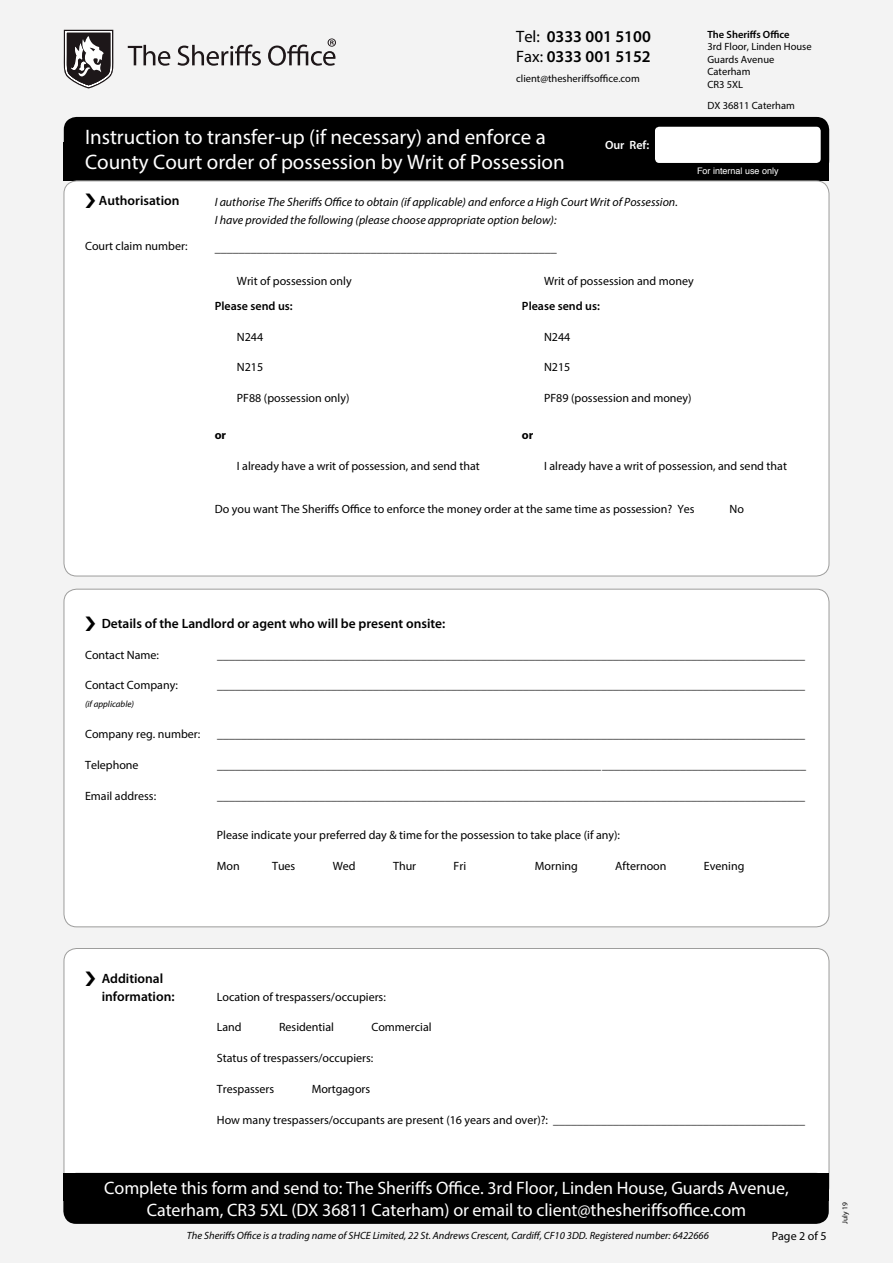
<style>
.page{position:relative;width:893px;height:1263px;background:#f3f3f3}
.page>*{position:absolute;margin:0;border:0;box-sizing:border-box;transform-origin:0 0}
.t1{font:21px/25.2px "Myriad Pro";color:#fff}
.t2{font:18px/21.6px "Myriad Pro";letter-spacing:-.005em;color:#fff;text-align:center}
.t3{font:600 16.5px/19.8px "Myriad Pro";color:#000}
.t4{font:600 13.5px/18px "Myriad Pro";color:#000}
.t5{font:12px "Myriad Pro";color:#000}
.t6{font:italic 12px/18px "Myriad Pro";color:#000}
.t7{font:600 12px "Myriad Pro";color:#000}
.t8{font:600 12px "Myriad Pro";color:#fff}
.t9{font:700 12px "Myriad Pro";color:#000}
.t10{font:italic 10.5px "Myriad Pro";color:#000}
.t11{font:10.5px/12.6px "Myriad Pro";color:#000}
.t12{font:600 10.5px "Myriad Pro";color:#000}
.t13{font:9px "Helvetica";color:#fff}
.t14{font:italic 9px "Myriad Pro";color:#000}
.t15{font:7.5px "Myriad Pro";color:#000}
.s1{font-weight:400}
</style>
<div class="page">
<div style="left:64px;top:117px;width:765px;height:56px;background:#000;border-radius:13px"></div>
<div style="left:64px;top:143px;width:765px;height:38px;background:#000"></div>
<div style="left:655px;top:127px;width:166px;height:36px;background:#fff;border-radius:4px"></div>
<svg style="left:128px;top:45px;width:42px;height:21px"></svg>
<svg style="left:178px;top:45px;width:83px;height:21px"></svg>
<svg style="left:64px;top:30px;width:49px;height:59px"></svg>
<svg style="left:268px;top:38px;width:68px;height:28px"></svg>
<div style="left:64px;top:948px;width:765px;height:251px;background:#fff;border-radius:13px"></div>
<div style="left:64px;top:181px;width:765px;height:395px;background:#fff;border-radius:13px"></div>
<div style="left:64px;top:589px;width:765px;height:338px;background:#fff;border-radius:13px"></div>
<div style="left:63px;top:1173px;width:766px;height:51px;background:#000;border-radius:13px"></div>
<div style="left:63px;top:1173px;width:766px;height:27px;background:#000"></div>
<h3 class="t3" style="left:516px;top:26px;width:136px"><span class="s1">Tel:</span> 0333 001 5100<br><span class="s1">Fax:</span> 0333 001 5152</h3>
<p class="t11" style="left:516px;top:72px;width:125px">client@thesheriffsoffice.com</p>
<h1 class="t1" style="left:85px;top:124px;width:481px">Instruction to transfer-up (if necessary) and enforce a<br>County Court order of possession by Writ of Possession</h1>
<p class="t8" style="left:605px;top:138px;width:46px">Our Ref:</p>
<p class="t4" style="left:99px;top:191px;width:82px">Authorisation</p>
<p class="t5" style="left:85px;top:239px;width:104px">Court claim number:</p>
<p class="t6" style="left:215px;top:192px;width:465px">I authorise The Sheriffs Office to obtain (if applicable) and enforce a High Court Writ of Possession.<br>I have provided the following (please choose appropriate option below):</p>
<p class="t5" style="left:215px;top:241px;width:344px">_________________________________________________________</p>
<p class="t12" style="left:707px;top:27px;width:84px">The Sheriffs Office</p>
<p class="t11" style="left:707px;top:40px;width:106px">3rd Floor, Linden House<br>Guards Avenue<br>Caterham<br>CR3 5XL</p>
<p class="t11" style="left:707px;top:99px;width:89px">DX 36811 Caterham</p>
<p class="t13" style="left:697px;top:164px;width:83px">For internal use only</p>
<p class="t5" style="left:237px;top:274px;width:116px">Writ of possession only</p>
<p class="t7" style="left:215px;top:298px;width:79px">Please send us:</p>
<p class="t5" style="left:237px;top:329px;width:28px">N244</p>
<p class="t5" style="left:237px;top:360px;width:28px">N215</p>
<p class="t5" style="left:237px;top:391px;width:114px">PF88 (possession only)</p>
<p class="t9" style="left:215px;top:427px;width:13px">or</p>
<p class="t5" style="left:237px;top:458px;width:244px">I already have a writ of possession, and send that</p>
<p class="t5" style="left:544px;top:274px;width:151px">Writ of possession and money</p>
<p class="t7" style="left:522px;top:298px;width:79px">Please send us:</p>
<p class="t5" style="left:544px;top:329px;width:28px">N244</p>
<p class="t5" style="left:544px;top:360px;width:28px">N215</p>
<p class="t5" style="left:544px;top:391px;width:149px">PF89 (possession and money)</p>
<p class="t9" style="left:522px;top:427px;width:13px">or</p>
<p class="t5" style="left:544px;top:458px;width:244px">I already have a writ of possession, and send that</p>
<p class="t5" style="left:215px;top:501px;width:481px">Do you want The Sheriffs Office to enforce the money order at the same time as possession? Yes</p>
<p class="t5" style="left:729px;top:501px;width:16px">No</p>
<p class="t4" style="left:102px;top:614px;width:345px">Details of the Landlord or agent who will be present onsite:</p>
<p class="t5" style="left:85px;top:647px;width:76px">Contact Name:</p>
<p class="t5" style="left:217px;top:647px;width:590px">__________________________________________________________________________________________________</p>
<p class="t5" style="left:85px;top:678px;width:94px">Contact Company:</p>
<p class="t5" style="left:217px;top:678px;width:590px">__________________________________________________________________________________________________</p>
<p class="t14" style="left:85px;top:699px;width:50px">(if applicable)</p>
<p class="t5" style="left:85px;top:727px;width:117px">Company reg. number:</p>
<p class="t5" style="left:217px;top:727px;width:590px">__________________________________________________________________________________________________</p>
<p class="t5" style="left:85px;top:757px;width:55px">Telephone</p>
<p class="t5" style="left:217px;top:757px;width:591px">__________________________________________________________________________________________________</p>
<p class="t5" style="left:85px;top:788px;width:73px">Email address:</p>
<p class="t5" style="left:217px;top:788px;width:590px">__________________________________________________________________________________________________</p>
<p class="t5" style="left:217px;top:827px;width:405px">Please indicate your preferred day &amp; time for the possession to take place (if any):</p>
<p class="t5" style="left:217px;top:858px;width:24px">Mon</p>
<p class="t5" style="left:272px;top:858px;width:25px">Tues</p>
<p class="t5" style="left:333px;top:858px;width:24px">Wed</p>
<p class="t5" style="left:393px;top:858px;width:25px">Thur</p>
<p class="t5" style="left:454px;top:858px;width:14px">Fri</p>
<p class="t5" style="left:535px;top:858px;width:44px">Morning</p>
<p class="t5" style="left:615px;top:858px;width:53px">Afternoon</p>
<p class="t5" style="left:704px;top:858px;width:42px">Evening</p>
<p class="t4" style="left:102px;top:969px;width:74px">Additional information:</p>
<p class="t5" style="left:217px;top:989px;width:170px">Location of trespassers/occupiers:</p>
<p class="t5" style="left:217px;top:1020px;width:26px">Land</p>
<p class="t5" style="left:279px;top:1020px;width:56px">Residential</p>
<p class="t5" style="left:371px;top:1020px;width:62px">Commercial</p>
<p class="t5" style="left:217px;top:1051px;width:158px">Status of trespassers/occupiers:</p>
<p class="t5" style="left:217px;top:1081px;width:59px">Trespassers</p>
<p class="t5" style="left:312px;top:1081px;width:60px">Mortgagors</p>
<p class="t5" style="left:217px;top:1112px;width:590px">How many trespassers/occupants are present (16 years and over)?: __________________________________________</p>
<h2 class="t2" style="left:104px;top:1177px;width:686px">Complete this form and send to: The Sheriffs Office. 3rd Floor, Linden House, Guards Avenue,<br>Caterham, CR3 5XL (DX 36811 Caterham) or email to client@thesheriffsoffice.com</h2>
<p class="t10" style="left:187px;top:1229px;width:523px">The Sheriffs Office is a trading name of SHCE Limited, 22 St. Andrews Crescent, Cardiff, CF10 3DD. Registered number: 6422666</p>
<p class="t5" style="left:772px;top:1229px;width:56px">Page 2 of 5</p>
<p class="t15" style="left:840px;top:1224px;width:23px;rotate:-90deg">July 19</p>
</div>
